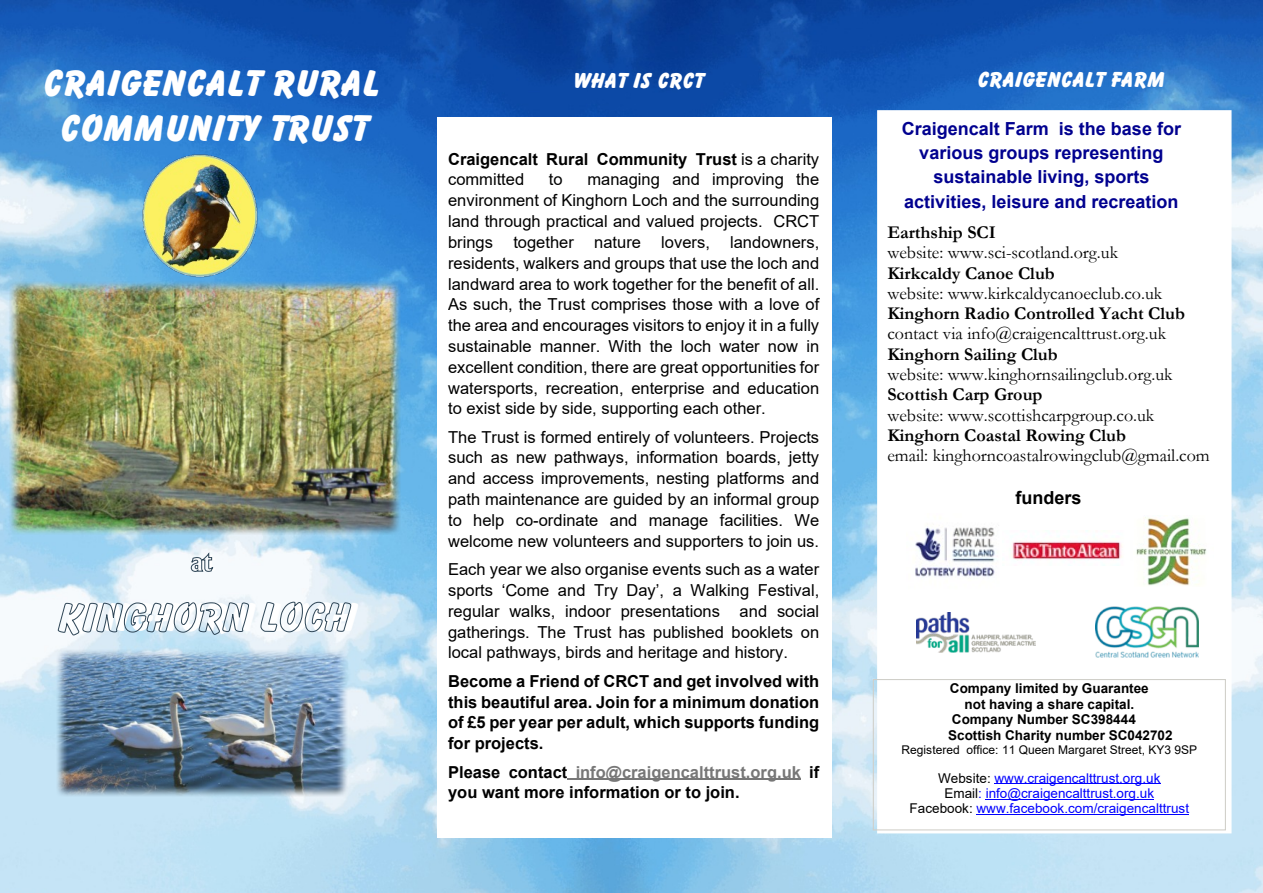
<style>
.page{position:relative;width:1263px;height:893px;background:#fff}
.page>*{position:absolute;margin:0;border:0;box-sizing:border-box;transform-origin:0 0}
.t1{font:39px "Balloonist SF Bold";color:#fff}
.t2{font:36px "Balloonist SF Bold";color:#fff}
.t3{font:21px "Balloonist SF Bold";color:#fff}
.t4{font:18px "Garamond";color:#000}
.t5{font:700 18px "Garamond";color:#000}
.t6{font:700 18px/24.5px "Arial";color:#00008f;text-align:center}
.t7{font:700 18px "Arial";color:#000}
.t8{font:16.5px/20.9px "Arial";color:#000;text-align:justify}
.t9{font:700 16.5px/20.9px "Arial";color:#000}
.t10{font:13.5px/15.5px "Arial";color:#00f;text-align:center}
.t11{font:700 13.5px "Arial";color:#000}
.t12{font:12px "Arial";color:#000}
.s1{font-weight:400}
.s2{color:#777}
.s3{color:#000}
</style>
<div class="page">
<img style="left:0;top:1px;width:1263px;height:892px">
<div style="left:877px;top:110px;width:354px;height:723px;background:#fff;border:2px solid #fff"></div>
<div style="left:437px;top:117px;width:395px;height:720px;background:#fff"></div>
<hr style="left:567px;top:778px;width:234px;height:2px;background:#777">
<img style="left:1095px;top:606px;width:103px;height:52px">
<img style="left:915px;top:527px;width:80px;height:50px">
<img style="left:1136px;top:517px;width:70px;height:69px">
<img style="left:917px;top:612px;width:118px;height:40px">
<img style="left:1012px;top:530px;width:110px;height:30px">
<div style="left:873px;top:679px;width:353px;height:151px;border:1px solid #cfcec8"></div>
<hr style="left:994px;top:783px;width:166px;height:1px;background:#00f">
<hr style="left:986px;top:799px;width:168px;height:1px;background:#00f">
<hr style="left:976px;top:814px;width:213px;height:1px;background:#00f">
<img style="left:57px;top:649px;width:290px;height:147px">
<img style="left:9px;top:281px;width:392px;height:254px">
<img style="left:137px;top:152px;width:125px;height:143px">
<svg style="left:57px;top:601px;width:192px;height:35px"></svg>
<svg style="left:260px;top:594px;width:92px;height:39px"></svg>
<svg style="left:190px;top:552px;width:25px;height:20px"></svg>
<h2 class="t2" style="left:40px;top:69px;width:338px">CRAIGENCALT RURAL</h2>
<h2 class="t2" style="left:57px;top:114px;width:310px">COMMUNITY TRUST</h2>
<h1 class="t1" style="left:62px;top:602px;width:294px">KINGHORN LOCH</h1>
<p class="t3" style="left:571px;top:72px;width:132px">WHAT IS CRCT</p>
<p class="t9" style="left:448px;top:150px;width:373px">Craigencalt Rural Community Trust <span class="s1">is a charity committed</span></p>
<p class="t8" style="left:448px;top:171px;width:373px;text-indent:139px">managing and improving the environment of Kinghorn Loch and the surrounding land through practical and valued projects. CRCT brings together nature lovers, landowners, residents, walkers and groups that use the loch and landward area to work together for the benefit of all.<br>As such, the Trust comprises those with a love of the area and encourages visitors to enjoy it in a fully sustainable manner. With the loch water now in excellent condition, there are great opportunities for watersports, recreation, enterprise and education to exist side by side, supporting each other.</p>
<p class="t8" style="left:448px;top:428px;width:373px">The Trust is formed entirely of volunteers. Projects such as new pathways, information boards, jetty and access improvements, nesting platforms and path maintenance are guided by an informal group to help co-ordinate and manage facilities. We welcome new volunteers and supporters to join us.</p>
<p class="t8" style="left:448px;top:560px;width:373px">Each year we also organise events such as a water sports ‘Come and Try Day’, a Walking Festival, regular walks, indoor presentations and social gatherings. The Trust has published booklets on local pathways, birds and heritage and history.</p>
<p class="t9" style="left:448px;top:672px;width:373px;text-align:justify">Become a Friend of CRCT and get involved with this beautiful area. Join for a minimum donation of £5 per year per adult, which supports funding for projects.</p>
<p class="t9" style="left:448px;top:763px;width:373px">Please contact <span class="s2">info@craigencalttrust.org.uk</span> if you want more information or to join.</p>
<p class="t8" style="left:549px;top:171px;width:15px">to</p>
<p class="t3" style="left:976px;top:71px;width:189px">CRAIGENCALT FARM</p>
<p class="t6" style="left:902px;top:118px;width:281px">Craigencalt Farm is the base for various groups representing sustainable living, sports activities, leisure and recreation</p>
<p class="t5" style="left:887px;top:226px;width:110px">Earthship SCI</p>
<p class="t4" style="left:887px;top:247px;width:232px">website: www.sci-scotland.org.uk</p>
<p class="t5" style="left:887px;top:267px;width:169px">Kirkcaldy Canoe Club</p>
<p class="t4" style="left:887px;top:287px;width:276px">website: www.kirkcaldycanoeclub.co.uk</p>
<p class="t5" style="left:887px;top:307px;width:299px">Kinghorn Radio Controlled Yacht Club</p>
<p class="t4" style="left:887px;top:328px;width:280px">contact via info@craigencalttrust.org.uk</p>
<p class="t5" style="left:887px;top:348px;width:172px">Kinghorn Sailing Club</p>
<p class="t4" style="left:887px;top:368px;width:287px">website: www.kinghornsailingclub.org.uk</p>
<p class="t5" style="left:887px;top:388px;width:157px">Scottish Carp Group</p>
<p class="t4" style="left:887px;top:409px;width:269px">website: www.scottishcarpgroup.co.uk</p>
<p class="t5" style="left:887px;top:429px;width:240px">Kinghorn Coastal Rowing Club</p>
<p class="t4" style="left:887px;top:449px;width:324px">email: kinghorncoastalrowingclub@gmail.com</p>
<p class="t7" style="left:1015px;top:491px;width:68px">funders</p>
<p class="t11" style="left:950px;top:683px;width:200px">Company limited by Guarantee</p>
<p class="t11" style="left:964px;top:699px;width:171px">not having a share capital.</p>
<p class="t11" style="left:952px;top:714px;width:185px">Company Number SC398444</p>
<p class="t11" style="left:948px;top:730px;width:226px">Scottish Charity number SC042702</p>
<p class="t12" style="left:901px;top:745px;width:297px">Registered office: 11 Queen Margaret Street, KY3 9SP</p>
<p class="t10" style="left:909px;top:771px;width:281px"><span class="s3">Website:</span> www.craigencalttrust.org.uk<br><span class="s3">Email</span>: info@craigencalttrust.org.uk<br><span class="s3">Facebook:</span> www.facebook.com/craigencalttrust</p>
</div>
